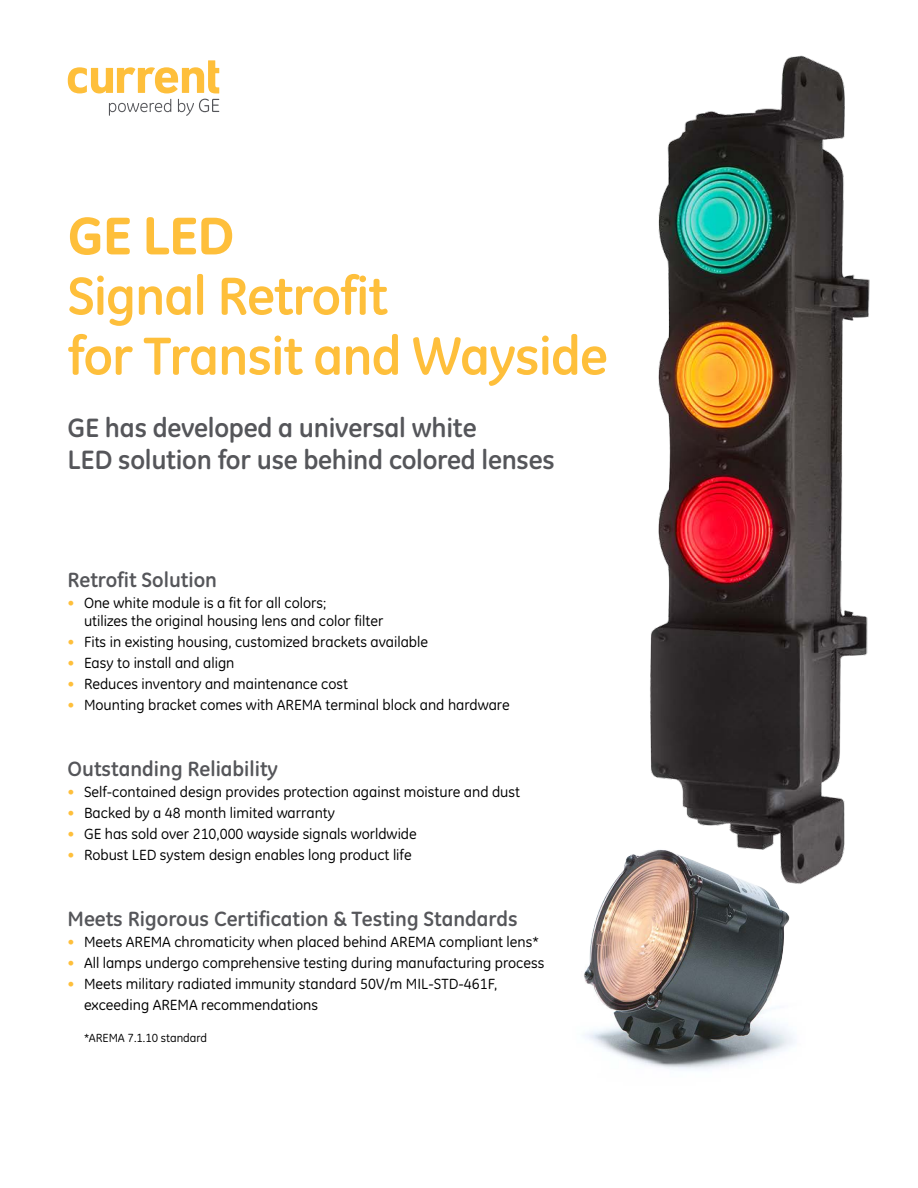
<style>
.page{position:relative;width:918px;height:1188px;background:#fff}
.page>*{position:absolute;margin:0;border:0;box-sizing:border-box;transform-origin:0 0}
.t1{font:700 54px/60px "GE Inspira";letter-spacing:-.02em;color:#febf3b}
.t2{font:800 54px "GE Inspira";color:#febf3b}
.t3{font:700 27px/31.5px "GE Inspira";letter-spacing:-.01em;color:#55565a}
.t4{font:700 21px "GE Inspira";color:#55565a}
.t5{font:15px/18px "GE Inspira";color:#000}
.t6{font:12px "GE Inspira";color:#000}
.s1{color:#febf3b}
</style>
<div class="page">
<img style="left:650px;top:55px;width:220px;height:812px">
<svg style="left:68px;top:60px;width:151px;height:33px"></svg>
<svg style="left:109px;top:99px;width:62px;height:17px"></svg>
<svg style="left:178px;top:99px;width:41px;height:17px"></svg>
<img style="left:584px;top:824px;width:251px;height:246px">
<h1 class="t2" style="left:68px;top:204px;width:169px">GE LED</h1>
<h1 class="t1" style="left:68px;top:265px;width:542px">Signal Retrofit<br>for Transit and Wayside</h1>
<h2 class="t3" style="left:68px;top:412px;width:489px">GE has developed a universal white<br>LED solution for use behind colored lenses</h2>
<h3 class="t4" style="left:68px;top:568px;width:151px">Retrofit Solution</h3>
<p class="t5" style="left:84px;top:594px;width:301px;text-indent:-16px"><span class="s1">•</span> One white module is a fit for all colors;<br>utilizes the original housing lens and color filter</p>
<p class="t5" style="left:68px;top:633px;width:362px"><span class="s1">•</span> Fits in existing housing, customized brackets available</p>
<p class="t5" style="left:68px;top:654px;width:168px"><span class="s1">•</span> Easy to install and align</p>
<p class="t5" style="left:68px;top:675px;width:282px"><span class="s1">•</span> Reduces inventory and maintenance cost</p>
<p class="t5" style="left:68px;top:696px;width:444px"><span class="s1">•</span> Mounting bracket comes with AREMA terminal block and hardware</p>
<h3 class="t4" style="left:68px;top:757px;width:212px">Outstanding Reliability</h3>
<p class="t5" style="left:68px;top:783px;width:454px"><span class="s1">•</span> Self-contained design provides protection against moisture and dust</p>
<p class="t5" style="left:68px;top:804px;width:269px"><span class="s1">•</span> Backed by a 48 month limited warranty</p>
<p class="t5" style="left:68px;top:825px;width:351px"><span class="s1">•</span> GE has sold over 210,000 wayside signals worldwide</p>
<p class="t5" style="left:68px;top:846px;width:346px"><span class="s1">•</span> Robust LED system design enables long product life</p>
<h3 class="t4" style="left:68px;top:907px;width:452px">Meets Rigorous Certification &amp; Testing Standards</h3>
<p class="t5" style="left:68px;top:933px;width:473px"><span class="s1">•</span> Meets AREMA chromaticity when placed behind AREMA compliant lens*</p>
<p class="t5" style="left:68px;top:954px;width:478px"><span class="s1">•</span> All lamps undergo comprehensive testing during manufacturing process</p>
<p class="t5" style="left:84px;top:974px;width:415px;line-height:21px;text-indent:-16px"><span class="s1">•</span> Meets military radiated immunity standard 50V/m MIL-STD-461F, exceeding AREMA recommendations</p>
<p class="t6" style="left:84px;top:1031px;width:125px">*AREMA 7.1.10 standard</p>
</div>
